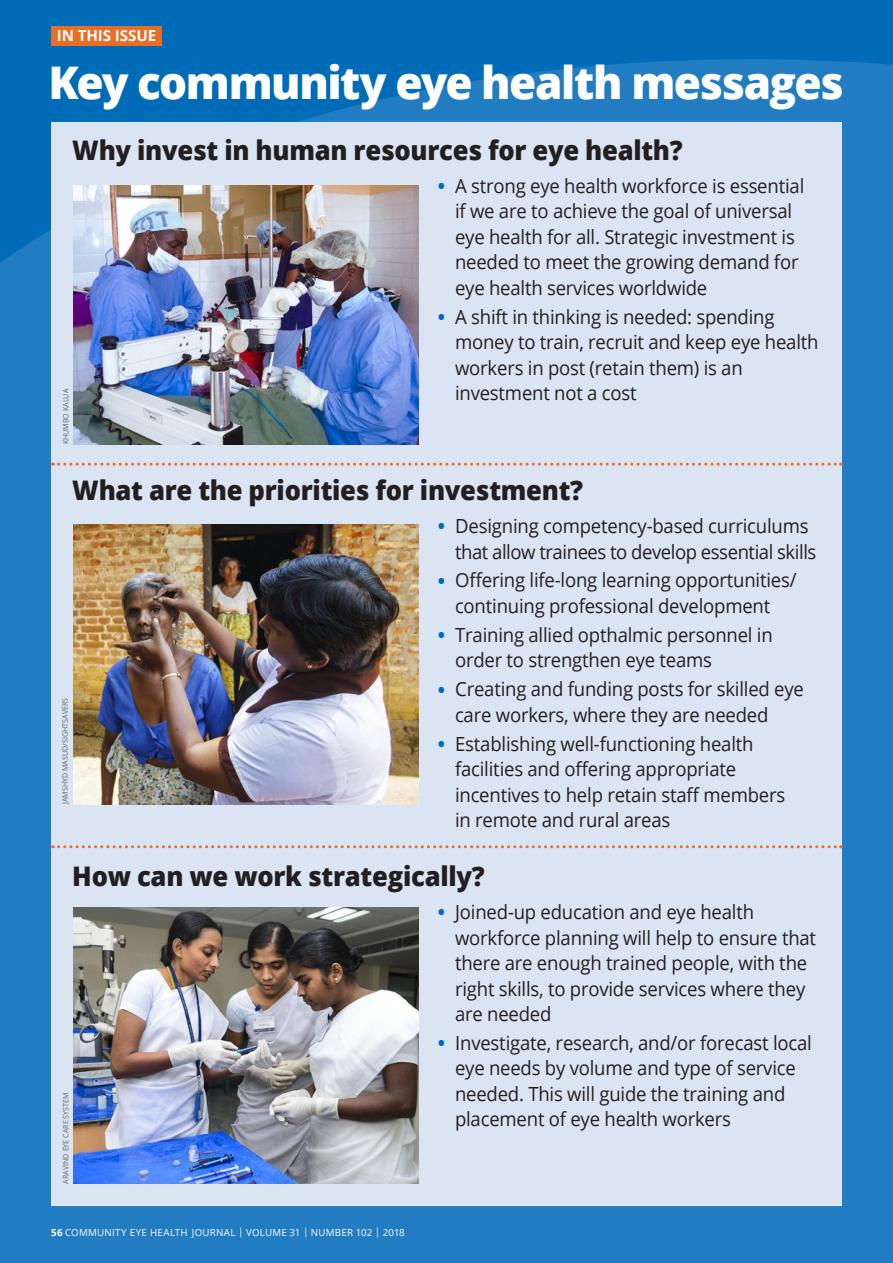
<style>
.page{position:relative;width:893px;height:1263px;background:#227cc1}
.page>*{position:absolute;margin:0;border:0;box-sizing:border-box;transform-origin:0 0}
.t1{font:800 45px "Open Sans";letter-spacing:-.035em;color:#fff}
.t2{font:800 27px "Open Sans";letter-spacing:-.01em;color:#231f20;scale:.95 1}
.t3{font:19.5px/25.5px "Open Sans";letter-spacing:-.01em;color:#231f20;scale:.95 1}
.t4{font:700 15.15px "Open Sans";letter-spacing:-.005em;color:#fff}
.t5{font:9.75px "Open Sans";letter-spacing:.025em;color:#fff}
.t6{font:7.5px "Open Sans";color:#586d75;scale:.95 1}
.s1{font-weight:700;color:#006cb7}
.s2{font-weight:700}
</style>
<div class="page">
<svg style="left:0;top:0;width:893px;height:263px;fill:#006cb7"></svg>
<div style="left:51px;top:122px;width:791px;height:1083px;background:#dbe4f3"></div>
<img style="left:74px;top:186px;width:345px;height:258px">
<img style="left:74px;top:524px;width:345px;height:280px">
<img style="left:74px;top:908px;width:345px;height:275px">
<div style="left:51px;top:26px;width:111px;height:19px;background:#e96d24"></div>
<svg style="left:53px;top:463px;width:788px;height:3px;background:#dfb9a9"></svg>
<svg style="left:53px;top:845px;width:788px;height:3px;background:#dfb9a8"></svg>
<p class="t4" style="left:57px;top:25px;width:101px">IN THIS ISSUE</p>
<h1 class="t1" style="left:49px;top:49px;width:796px">Key community eye health messages</h1>
<h2 class="t2" style="left:72px;top:129px;width:644px">Why invest in human resources for eye health?</h2>
<p class="t3" style="left:455px;top:172px;width:369px;text-indent:-17px"><span class="s1">•</span> A strong eye health workforce is essential if we are to achieve the goal of universal eye health for all. Strategic investment is needed to meet the growing demand for eye health services worldwide</p>
<p class="t3" style="left:455px;top:303px;width:384px;text-indent:-17px"><span class="s1">•</span> A shift in thinking is needed: spending money to train, recruit and keep eye health workers in post (retain them) is an investment not a cost</p>
<p class="t6" style="left:60px;top:444px;width:60px;rotate:-90deg">KHUMBO KALUA</p>
<h2 class="t2" style="left:72px;top:470px;width:539px">What are the priorities for investment?</h2>
<p class="t3" style="left:455px;top:513px;width:382px;text-indent:-17px"><span class="s1">•</span> Designing competency-based curriculums that allow trainees to develop essential skills</p>
<p class="t3" style="left:438px;top:567px;width:379px;text-align:center"><span class="s1">•</span> Offering life-long learning opportunities/ continuing professional development</p>
<p class="t3" style="left:455px;top:621px;width:336px;text-indent:-17px"><span class="s1">•</span> Training allied opthalmic personnel in order to strengthen eye teams</p>
<p class="t3" style="left:455px;top:676px;width:369px;text-indent:-17px"><span class="s1">•</span> Creating and funding posts for skilled eye care workers, where they are needed</p>
<p class="t3" style="left:455px;top:730px;width:349px;text-indent:-17px"><span class="s1">•</span> Establishing well-functioning health facilities and offering appropriate incentives to help retain staff members in remote and rural areas</p>
<h2 class="t2" style="left:72px;top:856px;width:436px">How can we work strategically?</h2>
<p class="t3" style="left:455px;top:899px;width:382px;text-indent:-17px"><span class="s1">•</span> Joined-up education and eye health workforce planning will help to ensure that there are enough trained people, with the right skills, to provide services where they are needed</p>
<p class="t3" style="left:455px;top:1029px;width:377px;text-indent:-17px"><span class="s1">•</span> Investigate, research, and/or forecast local eye needs by volume and type of service needed. This will guide the training and placement of eye health workers</p>
<p class="t6" style="left:60px;top:804px;width:113px;rotate:-90deg">JAMSHYD MASUD/SIGHTSAVERS</p>
<p class="t6" style="left:60px;top:1183px;width:97px;rotate:-90deg">ARAVIND EYE CARE SYSTEM</p>
<p class="t5" style="left:51px;top:1226px;width:355px"><span class="s2">56</span> COMMUNITY EYE HEALTH JOURNAL | VOLUME 31 | NUMBER 102 | 2018</p>
</div>
